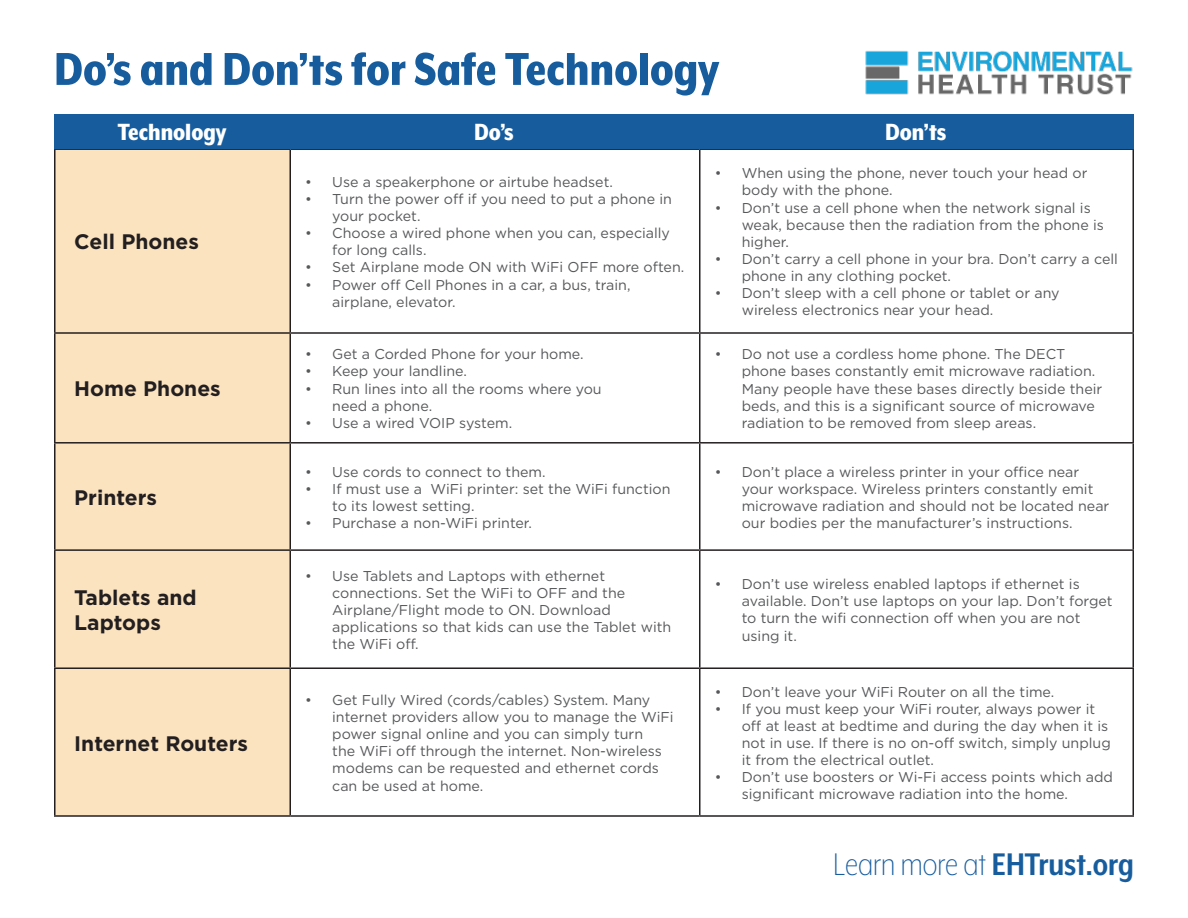
<style>
.page{position:relative;width:1188px;height:918px;background:#fff}
.page>*{position:absolute;margin:0;border:0;box-sizing:border-box;transform-origin:0 0}
.t1{font:800 53.1px "Mr Eaves XL Mod Nar OT";color:#175d9e}
.body_copy{font:300 36px "Mr Eaves XL Mod Nar OT";color:#175d9e}
.body_copy-2{font:800 27px "Mr Eaves XL Mod Nar OT";color:#fff}
.t2{font:700 21px "Gotham";color:#231f20}
.t3{font:14.25px/17.1px "Gotham";color:#57585a}
.s1{font-weight:700}
</style>
<div class="page">
<div style="left:56px;top:150px;width:234px;height:665px;background:#fbe3bf"></div>
<hr style="left:54px;top:148px;width:236px;height:2px;background:#231f20">
<hr style="left:54px;top:150px;width:2px;height:182px;background:#231f20">
<hr style="left:290px;top:148px;width:410px;height:2px;background:#231f20">
<hr style="left:290px;top:150px;width:1px;height:182px;background:#231f20">
<hr style="left:700px;top:148px;width:434px;height:2px;background:#231f20">
<hr style="left:699px;top:150px;width:1px;height:182px;background:#231f20">
<hr style="left:1132px;top:150px;width:2px;height:182px;background:#231f20">
<hr style="left:54px;top:332px;width:236px;height:2px;background:#231f20">
<hr style="left:54px;top:334px;width:2px;height:108px;background:#231f20">
<hr style="left:290px;top:332px;width:410px;height:2px;background:#231f20">
<hr style="left:290px;top:334px;width:1px;height:108px;background:#231f20">
<hr style="left:700px;top:332px;width:434px;height:2px;background:#231f20">
<hr style="left:699px;top:334px;width:1px;height:108px;background:#231f20">
<hr style="left:1132px;top:334px;width:2px;height:108px;background:#231f20">
<hr style="left:54px;top:442px;width:236px;height:2px;background:#231f20">
<hr style="left:54px;top:444px;width:2px;height:105px;background:#231f20">
<hr style="left:290px;top:442px;width:410px;height:2px;background:#231f20">
<hr style="left:290px;top:444px;width:1px;height:105px;background:#231f20">
<hr style="left:700px;top:442px;width:434px;height:2px;background:#231f20">
<hr style="left:699px;top:444px;width:1px;height:105px;background:#231f20">
<hr style="left:1132px;top:444px;width:2px;height:105px;background:#231f20">
<hr style="left:54px;top:549px;width:236px;height:2px;background:#231f20">
<hr style="left:54px;top:551px;width:2px;height:116px;background:#231f20">
<hr style="left:290px;top:549px;width:410px;height:2px;background:#231f20">
<hr style="left:290px;top:551px;width:1px;height:116px;background:#231f20">
<hr style="left:700px;top:549px;width:434px;height:2px;background:#231f20">
<hr style="left:699px;top:551px;width:1px;height:116px;background:#231f20">
<hr style="left:1132px;top:551px;width:2px;height:116px;background:#231f20">
<hr style="left:54px;top:667px;width:236px;height:2px;background:#231f20">
<hr style="left:54px;top:669px;width:2px;height:146px;background:#231f20">
<hr style="left:290px;top:667px;width:410px;height:2px;background:#231f20">
<hr style="left:290px;top:669px;width:1px;height:146px;background:#231f20">
<hr style="left:700px;top:667px;width:434px;height:2px;background:#231f20">
<hr style="left:699px;top:669px;width:1px;height:146px;background:#231f20">
<hr style="left:1132px;top:669px;width:2px;height:146px;background:#231f20">
<hr style="left:54px;top:815px;width:236px;height:2px;background:#231f20">
<hr style="left:290px;top:815px;width:410px;height:2px;background:#231f20">
<hr style="left:700px;top:815px;width:434px;height:2px;background:#231f20">
<img style="left:865px;top:51px;width:268px;height:44px">
<div style="left:54px;top:114px;width:1080px;height:34px;background:#175d9e"></div>
<p class="t1" style="left:54px;top:42px;width:666px">Do’s and Don’ts for Safe Technology</p>
<p class="body_copy-2" style="left:118px;top:119px;width:110px">Technology</p>
<p class="body_copy-2" style="left:474px;top:119px;width:41px">Do’s</p>
<p class="body_copy-2" style="left:885px;top:119px;width:63px">Don’ts</p>
<p class="t2" style="left:74px;top:228px;width:126px">Cell Phones</p>
<p class="t2" style="left:74px;top:375px;width:148px">Home Phones</p>
<p class="t2" style="left:74px;top:484px;width:84px">Printers</p>
<p class="t2" style="left:74px;top:584px;width:124px">Tablets and</p>
<p class="t2" style="left:74px;top:609px;width:88px">Laptops</p>
<p class="t2" style="left:74px;top:729px;width:175px">Internet Routers</p>
<p class="t3" style="left:305px;top:173px;width:309px">• Use a speakerphone or airtube headset.</p>
<p class="t3" style="left:332px;top:190px;width:341px;text-indent:-27px">• Turn the power off if you need to put a phone in your pocket.</p>
<p class="t3" style="left:332px;top:224px;width:339px;text-indent:-27px">• Choose a wired phone when you can, especially for long calls.</p>
<p class="t3" style="left:305px;top:259px;width:381px">• Set Airplane mode ON with WiFi OFF more often.</p>
<p class="t3" style="left:332px;top:276px;width:300px;text-indent:-27px">• Power off Cell Phones in a car, a bus, train, airplane, elevator.</p>
<p class="t3" style="left:305px;top:346px;width:280px">• Get a Corded Phone for your home.</p>
<p class="t3" style="left:305px;top:363px;width:163px">• Keep your landline.</p>
<p class="t3" style="left:332px;top:380px;width:271px;text-indent:-27px">• Run lines into all the rooms where you need a phone.</p>
<p class="t3" style="left:305px;top:414px;width:208px">• Use a wired VOIP system.</p>
<p class="t3" style="left:305px;top:463px;width:242px">• Use cords to connect to them.</p>
<p class="t3" style="left:332px;top:480px;width:340px;text-indent:-27px">• If must use a WiFi printer: set the WiFi function to its lowest setting.</p>
<p class="t3" style="left:305px;top:514px;width:228px">• Purchase a non-WiFi printer.</p>
<p class="t3" style="left:742px;top:164px;width:347px;text-indent:-27px">• When using the phone, never touch your head or body with the phone.</p>
<p class="t3" style="left:742px;top:199px;width:364px;text-indent:-27px">• Don’t use a cell phone when the network signal is weak, because then the radiation from the phone is higher.</p>
<p class="t3" style="left:742px;top:250px;width:378px;text-indent:-27px">• Don’t carry a cell phone in your bra. Don’t carry a cell phone in any clothing pocket.</p>
<p class="t3" style="left:742px;top:284px;width:319px;text-indent:-27px">• Don’t sleep with a cell phone or tablet or any wireless electronics near your head.</p>
<p class="t3" style="left:742px;top:346px;width:362px;text-indent:-27px">• Do not use a cordless home phone. The DECT phone bases constantly emit microwave radiation.<br>Many people have these bases directly beside their beds, and this is a significant source of microwave radiation to be removed from sleep areas.</p>
<p class="t3" style="left:742px;top:463px;width:369px;text-indent:-27px">• Don’t place a wireless printer in your office near your workspace. Wireless printers constantly emit microwave radiation and should not be located near our bodies per the manufacturer’s instructions.</p>
<p class="t3" style="left:332px;top:567px;width:341px;text-indent:-27px">• Use Tablets and Laptops with ethernet connections. Set the WiFi to OFF and the Airplane/Flight mode to ON. Download applications so that kids can use the Tablet with the WiFi off.</p>
<p class="t3" style="left:742px;top:575px;width:372px;text-indent:-27px">• Don’t use wireless enabled laptops if ethernet is available. Don’t use laptops on your lap. Don’t forget to turn the wifi connection off when you are not using it.</p>
<p class="t3" style="left:332px;top:691px;width:343px;text-indent:-27px">• Get Fully Wired (cords/cables) System. Many internet providers allow you to manage the WiFi power signal online and you can simply turn<br>the WiFi off through the internet. Non-wireless modems can be requested and ethernet cords can be used at home.</p>
<p class="t3" style="left:715px;top:683px;width:341px">• Don’t leave your WiFi Router on all the time.</p>
<p class="t3" style="left:742px;top:700px;width:371px;text-indent:-27px">• If you must keep your WiFi router, always power it off at least at bedtime and during the day when it is not in use. If there is no on-off switch, simply unplug it from the electrical outlet.</p>
<p class="t3" style="left:742px;top:768px;width:373px;text-indent:-27px">• Don’t use boosters or Wi-Fi access points which add significant microwave radiation into the home.</p>
<p class="body_copy" style="left:834px;top:846px;width:302px">Learn more at <span class="s1">EHTrust.org</span></p>
</div>
